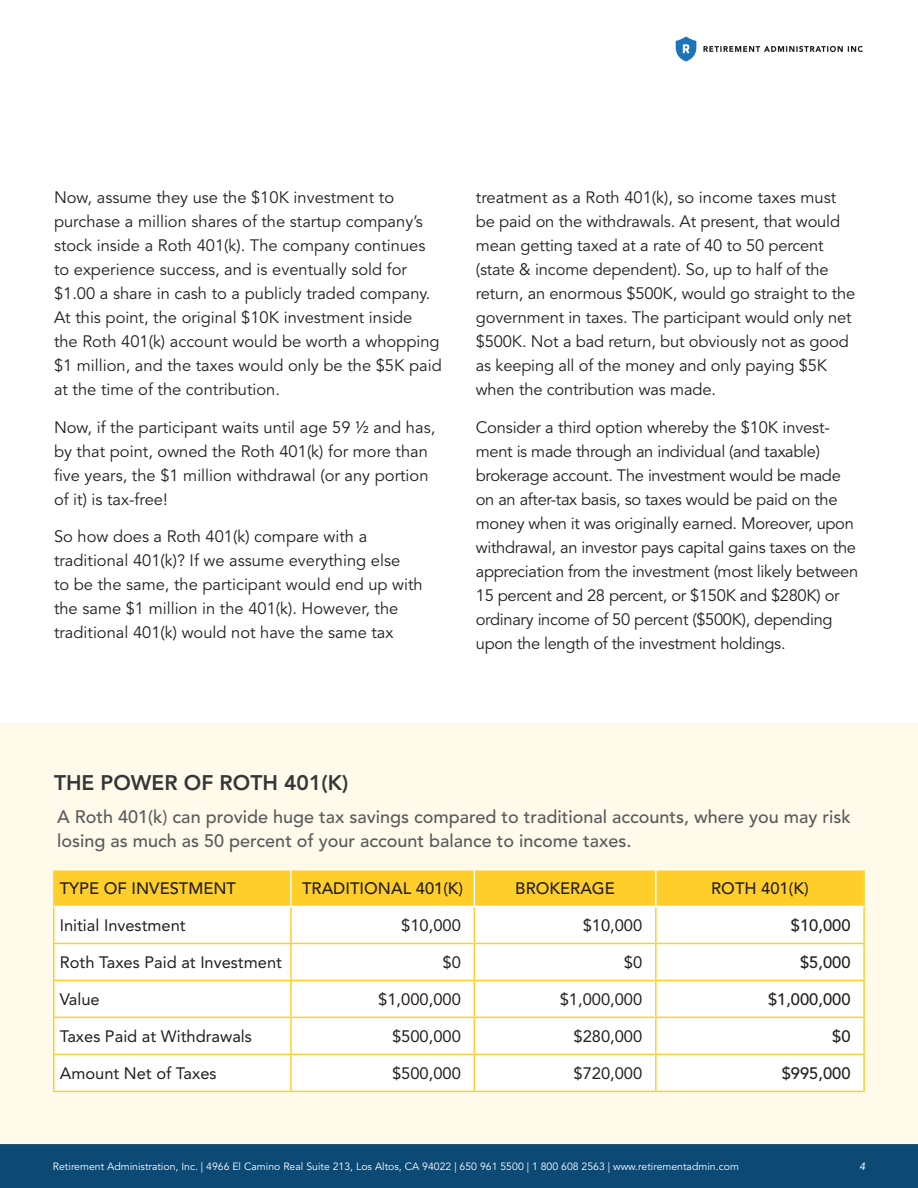
<style>
.page{position:relative;width:918px;height:1188px;background:#fff}
.page>*{position:absolute;margin:0;border:0;box-sizing:border-box;transform-origin:0 0}
.blue_subtitle{font:800 21px "Avenir LT Std";color:#353639}
.body{font:500 18px/24px "Avenir LT Std";color:#585a5c}
.body-2{font:16.5px/24px "Avenir LT Std";letter-spacing:-.01em;color:#231f20}
.table_text{font:16.5px "Avenir LT Std";color:#231f20}
.table_headers{font:500 16.5px "Avenir LT Std";color:#231f20}
.t1{font:10.5px "Avenir LT Std";color:#fff}
.t2{font:italic 10.5px "Avenir LT Std";color:#fff}
</style>
<div class="page">
<img style="left:675px;top:36px;width:188px;height:26px">
<div style="left:0;top:1145px;width:918px;height:43px;background:#0c4974"></div>
<div style="left:0;top:724px;width:918px;height:421px;background:#fffaea"></div>
<div style="left:54px;top:870px;width:809px;height:36px;background:#ffce2b"></div>
<div style="left:54px;top:907px;width:809px;height:184px;background:#fff"></div>
<hr style="left:53px;top:907px;width:1px;height:36px;background:#ffce2b">
<hr style="left:290px;top:907px;width:2px;height:36px;background:#ffce2b">
<hr style="left:474px;top:907px;width:1px;height:36px;background:#ffce2b">
<hr style="left:655px;top:907px;width:2px;height:36px;background:#ffce2b">
<hr style="left:863px;top:907px;width:2px;height:36px;background:#ffce2b">
<hr style="left:53px;top:943px;width:238px;height:1px;background:#ffce2b">
<hr style="left:53px;top:944px;width:1px;height:36px;background:#ffce2b">
<hr style="left:291px;top:943px;width:183px;height:1px;background:#ffce2b">
<hr style="left:290px;top:944px;width:2px;height:36px;background:#ffce2b">
<hr style="left:474px;top:943px;width:182px;height:1px;background:#ffce2b">
<hr style="left:474px;top:944px;width:1px;height:36px;background:#ffce2b">
<hr style="left:656px;top:943px;width:209px;height:1px;background:#ffce2b">
<hr style="left:655px;top:944px;width:2px;height:36px;background:#ffce2b">
<hr style="left:863px;top:944px;width:2px;height:36px;background:#ffce2b">
<hr style="left:53px;top:980px;width:238px;height:1px;background:#ffce2b">
<hr style="left:53px;top:981px;width:1px;height:36px;background:#ffce2b">
<hr style="left:291px;top:980px;width:183px;height:1px;background:#ffce2b">
<hr style="left:290px;top:981px;width:2px;height:36px;background:#ffce2b">
<hr style="left:474px;top:980px;width:182px;height:1px;background:#ffce2b">
<hr style="left:474px;top:981px;width:1px;height:36px;background:#ffce2b">
<hr style="left:656px;top:980px;width:209px;height:1px;background:#ffce2b">
<hr style="left:655px;top:981px;width:2px;height:36px;background:#ffce2b">
<hr style="left:863px;top:981px;width:2px;height:36px;background:#ffce2b">
<hr style="left:53px;top:1017px;width:238px;height:1px;background:#ffce2b">
<hr style="left:53px;top:1018px;width:1px;height:36px;background:#ffce2b">
<hr style="left:291px;top:1017px;width:183px;height:1px;background:#ffce2b">
<hr style="left:290px;top:1018px;width:2px;height:36px;background:#ffce2b">
<hr style="left:474px;top:1017px;width:182px;height:1px;background:#ffce2b">
<hr style="left:474px;top:1018px;width:1px;height:36px;background:#ffce2b">
<hr style="left:656px;top:1017px;width:209px;height:1px;background:#ffce2b">
<hr style="left:655px;top:1018px;width:2px;height:36px;background:#ffce2b">
<hr style="left:863px;top:1018px;width:2px;height:36px;background:#ffce2b">
<hr style="left:53px;top:1054px;width:238px;height:1px;background:#ffce2b">
<hr style="left:53px;top:1055px;width:1px;height:36px;background:#ffce2b">
<hr style="left:291px;top:1054px;width:183px;height:1px;background:#ffce2b">
<hr style="left:290px;top:1055px;width:2px;height:36px;background:#ffce2b">
<hr style="left:474px;top:1054px;width:182px;height:1px;background:#ffce2b">
<hr style="left:474px;top:1055px;width:1px;height:36px;background:#ffce2b">
<hr style="left:656px;top:1054px;width:209px;height:1px;background:#ffce2b">
<hr style="left:655px;top:1055px;width:2px;height:36px;background:#ffce2b">
<hr style="left:863px;top:1055px;width:2px;height:36px;background:#ffce2b">
<hr style="left:53px;top:1091px;width:238px;height:1px;background:#ffce2b">
<hr style="left:291px;top:1091px;width:183px;height:1px;background:#ffce2b">
<hr style="left:474px;top:1091px;width:182px;height:1px;background:#ffce2b">
<hr style="left:656px;top:1091px;width:209px;height:1px;background:#ffce2b">
<hr style="left:53px;top:869px;width:238px;height:1px;background:#fff">
<hr style="left:53px;top:870px;width:1px;height:36px;background:#fff">
<hr style="left:291px;top:869px;width:183px;height:1px;background:#fff">
<hr style="left:290px;top:870px;width:2px;height:36px;background:#fff">
<hr style="left:474px;top:869px;width:182px;height:1px;background:#fff">
<hr style="left:474px;top:870px;width:1px;height:36px;background:#fff">
<hr style="left:656px;top:869px;width:209px;height:1px;background:#fff">
<hr style="left:655px;top:870px;width:2px;height:36px;background:#fff">
<hr style="left:53px;top:906px;width:238px;height:1px;background:#fff">
<hr style="left:291px;top:906px;width:183px;height:1px;background:#fff">
<hr style="left:474px;top:906px;width:182px;height:1px;background:#fff">
<hr style="left:656px;top:906px;width:209px;height:1px;background:#fff">
<hr style="left:53px;top:871px;width:2px;height:36px;background:#ffce2b">
<hr style="left:863px;top:870px;width:2px;height:36px;background:#ffce2b">
<p class="body-2" style="left:54px;top:186px;width:389px">Now, assume they use the $10K investment to purchase a million shares of the startup company’s stock inside a Roth 401(k). The company continues to experience success, and is eventually sold for $1.00 a share in cash to a publicly traded company.<br>At this point, the original $10K investment inside<br>the Roth 401(k) account would be worth a whopping $1 million, and the taxes would only be the $5K paid at the time of the contribution.</p>
<p class="body-2" style="left:54px;top:416px;width:383px">Now, if the participant waits until age 59 ½ and has, by that point, owned the Roth 401(k) for more than five years, the $1 million withdrawal (or any portion of it) is tax-free!</p>
<p class="body-2" style="left:54px;top:525px;width:370px">So how does a Roth 401(k) compare with a traditional 401(k)? If we assume everything else<br>to be the same, the participant would end up with the same $1 million in the 401(k). However, the traditional 401(k) would not have the same tax</p>
<p class="body-2" style="left:476px;top:186px;width:381px">treatment as a Roth 401(k), so income taxes must be paid on the withdrawals. At present, that would mean getting taxed at a rate of 40 to 50 percent (state &amp; income dependent). So, up to half of the return, an enormous $500K, would go straight to the government in taxes. The participant would only net $500K. Not a bad return, but obviously not as good as keeping all of the money and only paying $5K when the contribution was made.</p>
<p class="body-2" style="left:476px;top:416px;width:384px">Consider a third option whereby the $10K invest&shy;ment is made through an individual (and taxable) brokerage account. The investment would be made on an after-tax basis, so taxes would be paid on the money when it was originally earned. Moreover, upon withdrawal, an investor pays capital gains taxes on the appreciation from the investment (most likely between 15 percent and 28 percent, or $150K and $280K) or ordinary income of 50 percent ($500K), depending upon the length of the investment holdings.</p>
<p class="blue_subtitle" style="left:54px;top:770px;width:296px">THE POWER OF ROTH 401(K)</p>
<p class="body" style="left:57px;top:805px;width:795px">A Roth 401(k) can provide huge tax savings compared to traditional accounts, where you may risk losing as much as 50 percent of your account balance to income taxes.</p>
<p class="table_headers" style="left:60px;top:879px;width:178px">TYPE OF INVESTMENT</p>
<p class="table_headers" style="left:302px;top:879px;width:163px">TRADITIONAL 401(K)</p>
<p class="table_headers" style="left:515px;top:879px;width:101px">BROKERAGE</p>
<p class="table_headers" style="left:711px;top:879px;width:99px">ROTH 401(K)</p>
<p class="table_text" style="left:60px;top:916px;width:127px">Initial Investment</p>
<p class="table_text" style="left:401px;top:916px;width:61px">$10,000</p>
<p class="table_text" style="left:583px;top:916px;width:61px">$10,000</p>
<p class="table_headers" style="left:791px;top:916px;width:61px">$10,000</p>
<p class="table_text" style="left:60px;top:953px;width:224px">Roth Taxes Paid at Investment</p>
<p class="table_text" style="left:443px;top:953px;width:20px">$0</p>
<p class="table_text" style="left:624px;top:953px;width:20px">$0</p>
<p class="table_headers" style="left:800px;top:953px;width:52px">$5,000</p>
<p class="table_text" style="left:60px;top:990px;width:42px">Value</p>
<p class="table_text" style="left:378px;top:990px;width:84px">$1,000,000</p>
<p class="table_text" style="left:560px;top:990px;width:84px">$1,000,000</p>
<p class="table_headers" style="left:768px;top:990px;width:84px">$1,000,000</p>
<p class="table_text" style="left:60px;top:1027px;width:194px">Taxes Paid at Withdrawals</p>
<p class="table_text" style="left:392px;top:1027px;width:70px">$500,000</p>
<p class="table_text" style="left:574px;top:1027px;width:70px">$280,000</p>
<p class="table_headers" style="left:832px;top:1027px;width:20px">$0</p>
<p class="table_text" style="left:60px;top:1064px;width:158px">Amount Net of Taxes</p>
<p class="table_text" style="left:392px;top:1064px;width:70px">$500,000</p>
<p class="table_text" style="left:574px;top:1064px;width:70px">$720,000</p>
<p class="table_headers" style="left:782px;top:1064px;width:70px">$995,000</p>
<p class="t1" style="left:53px;top:1161px;width:688px">Retirement Administration, Inc. | 4966 El Camino Real Suite 213, Los Altos, CA 94022 | 650 961 5500 | 1 800 608 2563 | www.retirementadmin.com</p>
<p class="t2" style="left:859px;top:1160px;width:7px">4</p>
</div>
